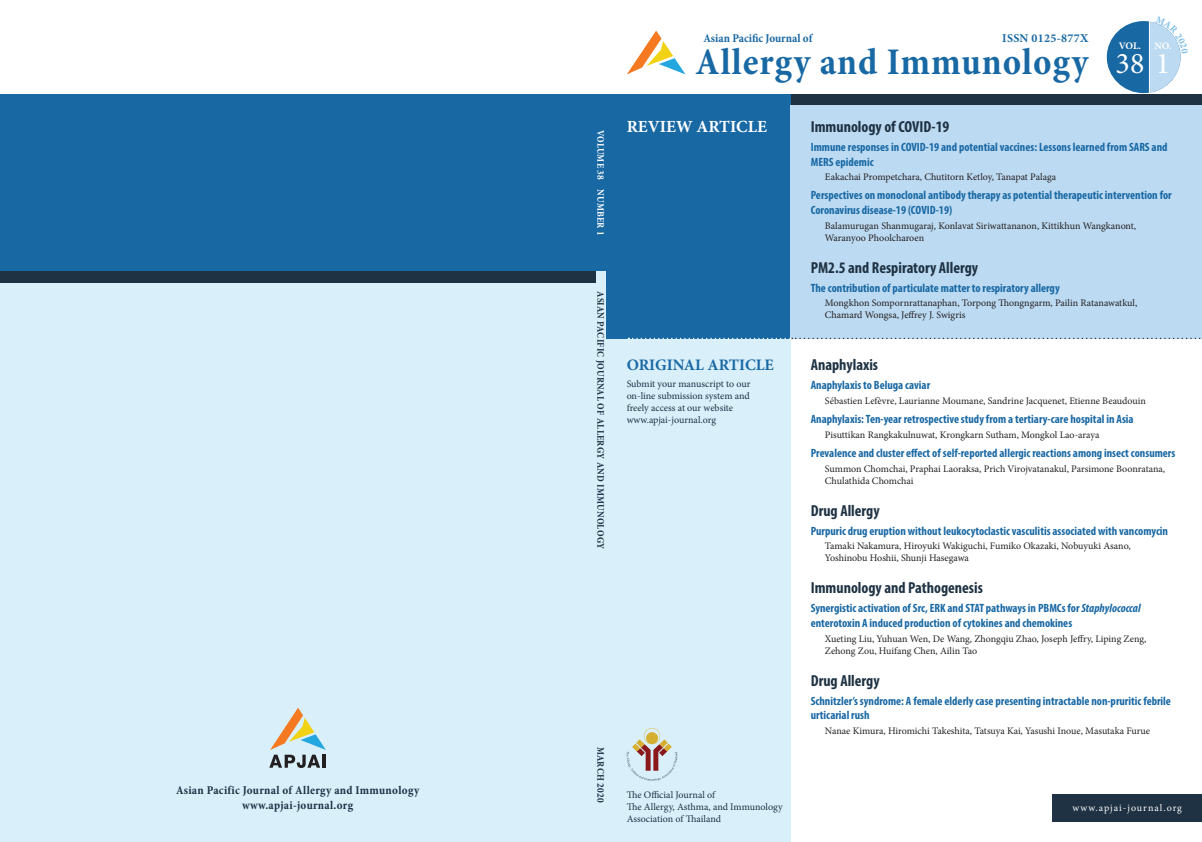
<style>
.page{position:relative;width:1202px;height:842px;background:#fff}
.page>*{position:absolute;margin:0;border:0;box-sizing:border-box;transform-origin:0 0}
.t1{font:700 condensed 38px "Minion Pro";letter-spacing:.025em;color:#1868a4}
.t2{font:30px "Minion Pro";color:#fff}
.t3{font:700 17px "Minion Pro";color:#fff}
.t4{font:700 condensed 16px "Myriad Pro";color:#1e3243}
.t5{font:700 16px "Minion Pro";color:#1868a4}
.t6{font:700 condensed 12px/14.4px "Myriad Pro";color:#1868a4}
.t7{font:700 condensed 12px "Minion Pro";letter-spacing:.025em;color:#1e3243}
.t8{font:700 condensed 12px "Minion Pro";letter-spacing:-.005em;color:#1868a4}
.t9{font:700 12px "Minion Pro";letter-spacing:.025em;color:#1868a4}
.t10{font:10px/12px "Minion Pro";letter-spacing:-.005em;color:#231f20}
.t11{font:10px "Minion Pro";letter-spacing:-.005em;color:#1e3243}
.t12{font:700 condensed 10px "Minion Pro";letter-spacing:.025em;color:#1e3243}
.t13{font:10px "Minion Pro";letter-spacing:.1em;color:#fff}
.t14{font:700 condensed 10px "Minion Pro";letter-spacing:.02em;color:#fff}
.t15{font:700 10px "Minion Pro";color:#fff}
.s1{font-style:italic}
</style>
<div class="page">
<div style="left:0;top:94px;width:791px;height:748px;background:#d9effa"></div>
<div style="left:791px;top:94px;width:411px;height:12px;background:#1e3243"></div>
<div style="left:0;top:94px;width:607px;height:177px;background:#1868a4"></div>
<div style="left:1052px;top:795px;width:150px;height:27px;background:#1e3243"></div>
<div style="left:0;top:271px;width:595px;height:11px;background:#1e3243"></div>
<div style="left:607px;top:94px;width:184px;height:244px;background:#1868a4"></div>
<div style="left:791px;top:105px;width:411px;height:233px;background:#bcdaf2"></div>
<div style="left:1107px;top:21px;width:73px;height:72px;background:#1868a4;border-radius:50%"></div>
<svg style="left:627px;top:728px;width:50px;height:53px"></svg>
<svg style="left:627px;top:31px;width:58px;height:43px"></svg>
<svg style="left:269px;top:708px;width:57px;height:60px"></svg>
<svg style="left:628px;top:338px;width:574px;height:1px"></svg>
<svg style="left:1149px;top:21px;width:32px;height:72px"></svg>
<p class="t7" style="left:176px;top:782px;width:245px">Asian Pacific Journal of Allergy and Immunology</p>
<p class="t7" style="left:242px;top:796px;width:113px">www.apjai-journal.org</p>
<p class="t14" style="left:607px;top:130px;width:52px;rotate:90deg">VOLUME 38</p>
<p class="t14" style="left:607px;top:189px;width:48px;rotate:90deg">NUMBER 1</p>
<p class="t12" style="left:607px;top:291px;width:260px;rotate:90deg">ASIAN PACIFIC JOURNAL OF ALLERGY AND IMMUNOLOGY</p>
<p class="t12" style="left:607px;top:746px;width:57px;rotate:90deg">MARCH 2020</p>
<p class="t8" style="left:703px;top:30px;width:110px">Asian Pacific Journal of</p>
<p class="t1" style="left:695px;top:36px;width:394px">Allergy and Immunology</p>
<p class="t9" style="left:1002px;top:29px;width:88px">ISSN 0125-877X</p>
<p class="t3" style="left:627px;top:115px;width:142px">REVIEW ARTICLE</p>
<p class="t4" style="left:811px;top:117px;width:140px">Immunology of COVID-19</p>
<p class="t15" style="left:1119px;top:39px;width:24px">VOL.</p>
<p class="t2" style="left:1116px;top:43px;width:56px">38 1</p>
<p class="t15" style="left:1154px;top:39px;width:19px">NO.</p>
<p class="t6" style="left:811px;top:140px;width:358px">Immune responses in COVID-19 and potential vaccines: Lessons learned from SARS and<br>MERS epidemic</p>
<p class="t10" style="left:825px;top:171px;width:233px">Eakachai Prompetchara, Chutitorn Ketloy, Tanapat Palaga</p>
<p class="t6" style="left:811px;top:188px;width:362px">Perspectives on monoclonal antibody therapy as potential therapeutic intervention for<br>Coronavirus disease-19 (COVID-19)</p>
<p class="t10" style="left:825px;top:219px;width:313px">Balamurugan Shanmugaraj, Konlavat Siriwattananon, Kittikhun Wangkanont,</p>
<p class="t10" style="left:825px;top:231px;width:101px">Waranyoo Phoolcharoen</p>
<p class="t4" style="left:811px;top:257px;width:169px">PM2.5 and Respiratory Allergy</p>
<p class="t5" style="left:627px;top:354px;width:149px">ORIGINAL ARTICLE</p>
<p class="t11" style="left:627px;top:377px;width:125px">Submit your manuscript to our</p>
<p class="t11" style="left:627px;top:389px;width:125px">on-line submission system and</p>
<p class="t11" style="left:627px;top:401px;width:108px">freely access at our website</p>
<p class="t11" style="left:627px;top:413px;width:91px">www.apjai-journal.org</p>
<p class="t11" style="left:627px;top:788px;width:90px">The Official Journal of</p>
<p class="t11" style="left:627px;top:800px;width:157px">The Allergy, Asthma, and Immunology</p>
<p class="t11" style="left:627px;top:812px;width:96px">Association of Thailand</p>
<p class="t6" style="left:811px;top:280px;width:250px">The contribution of particulate matter to respiratory allergy</p>
<p class="t10" style="left:825px;top:297px;width:314px">Mongkhon Sompornrattanaphan, Torpong Thongngarm, Pailin Ratanawatkul,</p>
<p class="t10" style="left:825px;top:309px;width:142px">Chamard Wongsa, Jeffrey J. Swigris</p>
<p class="t4" style="left:811px;top:355px;width:69px">Anaphylaxis</p>
<p class="t6" style="left:811px;top:378px;width:121px">Anaphylaxis to Beluga caviar</p>
<p class="t10" style="left:825px;top:395px;width:322px">Sébastien Lefèvre, Laurianne Moumane, Sandrine Jacquenet, Etienne Beaudouin</p>
<p class="t6" style="left:811px;top:411px;width:324px">Anaphylaxis: Ten-year retrospective study from a tertiary-care hospital in Asia</p>
<p class="t10" style="left:825px;top:429px;width:276px">Pisuttikan Rangkakulnuwat, Krongkarn Sutham, Mongkol Lao-araya</p>
<p class="t6" style="left:811px;top:445px;width:366px">Prevalence and cluster effect of self-reported allergic reactions among insect consumers</p>
<p class="t10" style="left:825px;top:462px;width:342px">Summon Chomchai, Praphai Laoraksa, Prich Virojvatanakul, Parsimone Boonratana,<br>Chulathida Chomchai</p>
<p class="t4" style="left:811px;top:500px;width:70px">Drug Allergy</p>
<p class="t6" style="left:811px;top:523px;width:359px">Purpuric drug eruption without leukocytoclastic vasculitis associated with vancomycin</p>
<p class="t10" style="left:825px;top:540px;width:307px">Tamaki Nakamura, Hiroyuki Wakiguchi, Fumiko Okazaki, Nobuyuki Asano,</p>
<p class="t10" style="left:825px;top:552px;width:146px">Yoshinobu Hoshii, Shunji Hasegawa</p>
<p class="t4" style="left:811px;top:578px;width:174px">Immunology and Pathogenesis</p>
<p class="t6" style="left:811px;top:601px;width:331px">Synergistic activation of Src, ERK and STAT pathways in PBMCs for <span class="s1">Staphylococcal </span>enterotoxin A induced production of cytokines and chemokines</p>
<p class="t10" style="left:825px;top:632px;width:323px">Xueting Liu, Yuhuan Wen, De Wang, Zhongqiu Zhao, Joseph Jeffry, Liping Zeng,</p>
<p class="t10" style="left:825px;top:644px;width:154px">Zehong Zou, Huifang Chen, Ailin Tao</p>
<p class="t4" style="left:811px;top:670px;width:70px">Drug Allergy</p>
<p class="t6" style="left:811px;top:693px;width:362px">Schnitzler’s syndrome: A female elderly case presenting intractable non-pruritic febrile urticarial rush</p>
<p class="t10" style="left:825px;top:725px;width:327px">Nanae Kimura, Hiromichi Takeshita, Tatsuya Kai, Yasushi Inoue, Masutaka Furue</p>
<p class="t13" style="left:1072px;top:801px;width:111px">www.apjai-journal.org</p>
</div>
